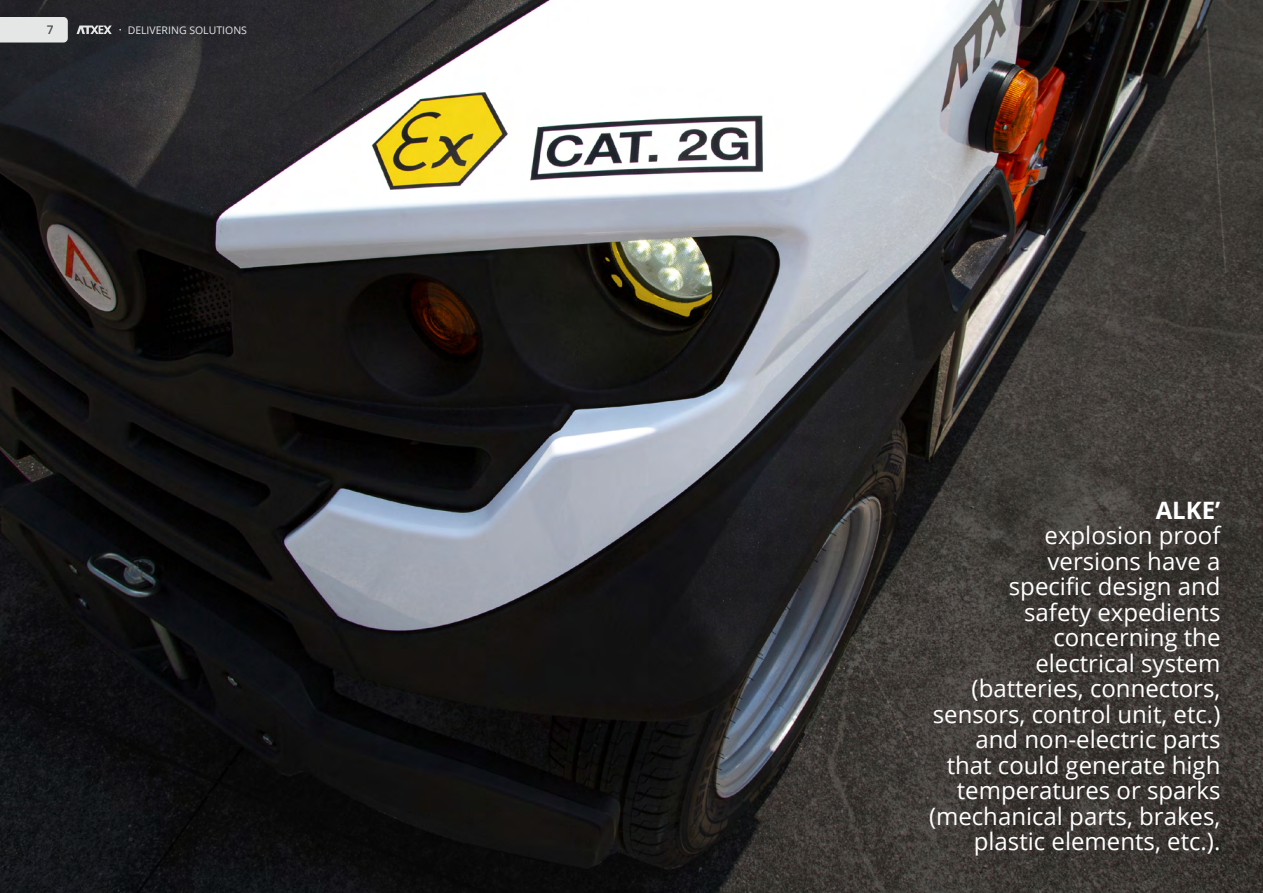
<style>
.page{position:relative;width:1263px;height:893px;background:#fff}
.page>*{position:absolute;margin:0;border:0;box-sizing:border-box;transform-origin:0 0}
.t1{font:24px/25.5px "Open Sans";color:#fff;text-align:right}
.t2{font:700 24px "Open Sans";color:#fff}
.t3{font:600 11.85px "Open Sans";color:#48494b}
.t4{font:10.5px "Open Sans";color:#e5e6e6}
</style>
<div class="page">
<img style="left:0;top:0;width:1263px;height:893px">
<svg style="left:77px;top:26px;width:35px;height:8px"></svg>
<div style="left:0;top:17px;width:68px;height:26px;background:#e5e6e6"></div>
<p class="t3" style="left:47px;top:22px;width:8px">7</p>
<p class="t4" style="left:128px;top:23px;width:121px">DELIVERING SOLUTIONS</p>
<p class="t2" style="left:1156px;top:493px;width:66px">ALKE’</p>
<p class="t1" style="left:929px;top:522px;width:293px">explosion proof<br>versions have a<br>specific design and<br>safety expedients concerning the<br>electrical system (batteries, connectors, sensors, control unit, etc.) and non-electric parts that could generate high temperatures or sparks (mechanical parts, brakes, plastic elements, etc.).</p>
</div>
